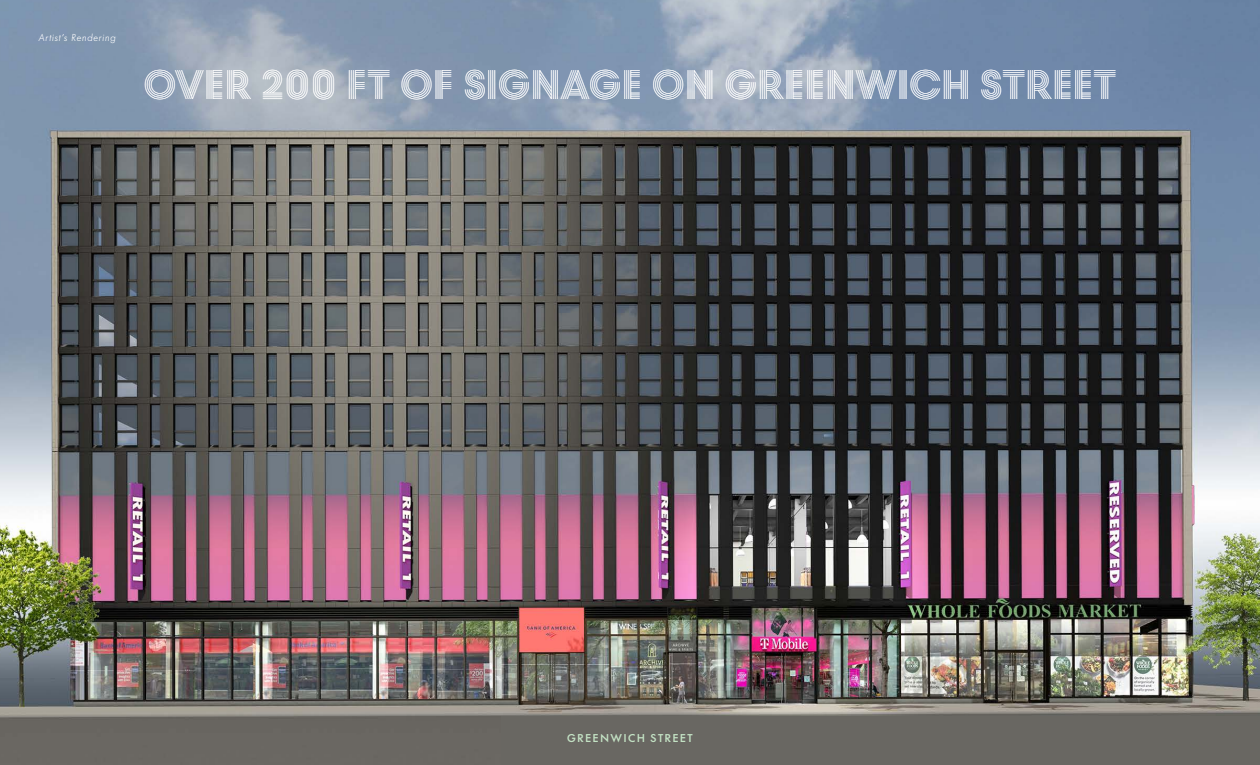
<style>
.page{position:relative;width:1260px;height:765px;background:#fff}
.page>*{position:absolute;margin:0;border:0;box-sizing:border-box;transform-origin:0 0}
.t1{font:41.25px "Prism";color:#fff}
.t2{font:500 11.25px "Futura BQ";letter-spacing:.155em;color:#c3e2c4}
.t3{font:italic 300 10px "Futura BQ";letter-spacing:.075em;color:#fff}
</style>
<div class="page">
<img style="left:0;top:0;width:1260px;height:765px">
<div style="left:501px;top:716px;width:759px;height:48px;background:#696762"></div>
<p class="t3" style="left:38px;top:31px;width:79px">Artist’s Rendering</p>
<p class="t1" style="left:144px;top:61px;width:974px">OVER 200 FT OF SIGNAGE ON GREENWICH STREET</p>
<p class="t2" style="left:567px;top:730px;width:127px">GREENWICH STREET</p>
</div>
